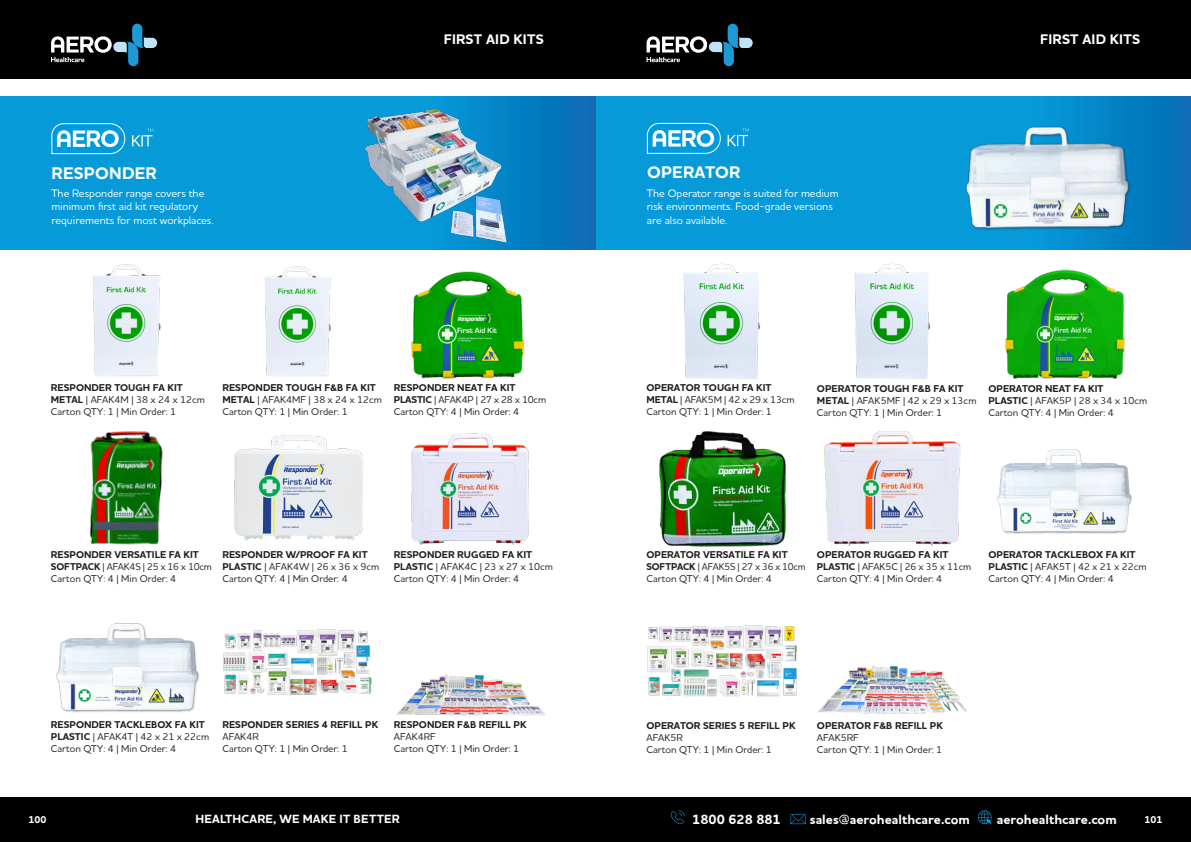
<style>
.page{position:relative;width:1191px;height:842px;background:#fff}
.page>*{position:absolute;margin:0;border:0;box-sizing:border-box;transform-origin:0 0}
.t1{font:700 17px "Houska Pro Aero";letter-spacing:.015em;color:#fff}
.t2{font:700 14px "Houska Pro Aero";letter-spacing:.015em;color:#fff}
.t3{font:700 13.6px "Houska Pro Aero";color:#fff}
.t4{font:700 12px "Houska Pro Aero";letter-spacing:.015em;color:#fff}
.t5{font:500 11px/13.2px "Houska Pro Aero";color:#fff}
.t6{font:500 10px "Houska Pro Aero";color:#231f20}
.t7{font:700 10px "Houska Pro Aero";color:#231f20}
.t8{font:500 10px "Houska Pro Aero";letter-spacing:-.02em;color:#231f20}
.t9{font:700 10px "Houska Pro Aero";color:#fff}
.s1{font-weight:700}
</style>
<div class="page">
<div style="left:0;top:797px;width:611px;height:45px;background:#000"></div>
<div style="left:0;top:0;width:608px;height:79px;background:#000"></div>
<div style="left:587px;top:797px;width:604px;height:45px;background:#000"></div>
<div style="left:583px;top:0;width:608px;height:79px;background:#000"></div>
<svg style="left:670px;top:810px;width:14px;height:14px"></svg>
<svg style="left:790px;top:814px;width:16px;height:10px"></svg>
<svg style="left:978px;top:810px;width:13px;height:14px"></svg>
<svg style="left:646px;top:24px;width:106px;height:42px"></svg>
<svg style="left:51px;top:24px;width:106px;height:42px"></svg>
<img style="left:683px;top:264px;width:77px;height:115px">
<img style="left:854px;top:264px;width:77px;height:115px">
<img style="left:1005px;top:269px;width:120px;height:110px">
<img style="left:659px;top:431px;width:127px;height:116px">
<img style="left:824px;top:431px;width:137px;height:116px">
<img style="left:997px;top:449px;width:135px;height:85px">
<img style="left:647px;top:625px;width:150px;height:72px">
<img style="left:818px;top:665px;width:149px;height:49px">
<svg style="left:596px;top:96px;width:595px;height:153px;background:#0696d6"></svg>
<img style="left:957px;top:96px;width:203px;height:153px">
<svg style="left:646px;top:123px;width:75px;height:31px"></svg>
<svg style="left:727px;top:128px;width:21px;height:18px"></svg>
<img style="left:93px;top:264px;width:68px;height:112px">
<img style="left:265px;top:266px;width:66px;height:110px">
<img style="left:411px;top:271px;width:114px;height:108px">
<img style="left:90px;top:431px;width:73px;height:114px">
<img style="left:234px;top:435px;width:129px;height:106px">
<img style="left:411px;top:433px;width:118px;height:113px">
<img style="left:56px;top:623px;width:144px;height:90px">
<img style="left:223px;top:629px;width:149px;height:67px">
<img style="left:396px;top:674px;width:150px;height:42px">
<svg style="left:0;top:96px;width:595px;height:153px;background:#0694d4"></svg>
<img style="left:361px;top:96px;width:185px;height:153px">
<svg style="left:51px;top:123px;width:75px;height:31px"></svg>
<svg style="left:132px;top:129px;width:21px;height:17px"></svg>
<p class="t1" style="left:52px;top:162px;width:107px">RESPONDER</p>
<p class="t5" style="left:51px;top:186px;width:164px">The Responder range covers the minimum first aid kit regulatory requirements for most workplaces.</p>
<h2 class="t2" style="left:444px;top:30px;width:17px">First</h2>
<h2 class="t2" style="left:486px;top:30px;width:43px">Aid Kits</h2>
<h2 class="t2" style="left:1040px;top:30px;width:17px">First</h2>
<h2 class="t2" style="left:1082px;top:30px;width:43px">Aid Kits</h2>
<p class="t1" style="left:647px;top:162px;width:95px">OPERATOR</p>
<p class="t5" style="left:647px;top:187px;width:193px">The Operator range is suited for medium risk environments. Food-grade versions are also available.</p>
<p class="t7" style="left:51px;top:381px;width:133px">RESPONDER TOUGH FA KIT</p>
<p class="t6" style="left:51px;top:393px;width:155px"><span class="s1">METAL</span> | AFAK4M | 38 x 24 x 12cm</p>
<p class="t6" style="left:51px;top:405px;width:127px">Carton QTY: 1 | Min Order: 1</p>
<p class="t7" style="left:222px;top:381px;width:155px">RESPONDER TOUGH F&amp;B FA KIT</p>
<p class="t6" style="left:222px;top:393px;width:161px"><span class="s1">METAL</span> | AFAK4MF | 38 x 24 x 12cm</p>
<p class="t6" style="left:222px;top:405px;width:127px">Carton QTY: 1 | Min Order: 1</p>
<p class="t7" style="left:394px;top:381px;width:123px">RESPONDER NEAT FA KIT</p>
<p class="t8" style="left:394px;top:393px;width:154px"><span class="s1">PLASTIC</span> | AFAK4P | 27 x 28 x 10cm</p>
<p class="t6" style="left:394px;top:405px;width:127px">Carton QTY: 4 | Min Order: 4</p>
<p class="t7" style="left:646px;top:382px;width:127px">OPERATOR TOUGH FA KIT</p>
<p class="t8" style="left:646px;top:394px;width:149px"><span class="s1">METAL</span> | AFAK5M | 42 x 29 x 13cm</p>
<p class="t6" style="left:646px;top:406px;width:127px">Carton QTY: 1 | Min Order: 1</p>
<p class="t7" style="left:817px;top:382px;width:148px">OPERATOR TOUGH F&amp;B FA KIT</p>
<p class="t6" style="left:817px;top:394px;width:161px"><span class="s1">METAL</span> | AFAK5MF | 42 x 29 x 13cm</p>
<p class="t6" style="left:817px;top:406px;width:127px">Carton QTY: 1 | Min Order: 1</p>
<p class="t7" style="left:988px;top:382px;width:116px">OPERATOR NEAT FA KIT</p>
<p class="t6" style="left:988px;top:394px;width:160px"><span class="s1">PLASTIC</span> | AFAK5P | 28 x 34 x 10cm</p>
<p class="t6" style="left:988px;top:406px;width:127px">Carton QTY: 4 | Min Order: 4</p>
<p class="t7" style="left:51px;top:548px;width:149px">RESPONDER VERSATILE FA KIT</p>
<p class="t8" style="left:51px;top:560px;width:162px"><span class="s1">SOFTPACK</span> | AFAK4S | 25 x 16 x 10cm</p>
<p class="t6" style="left:51px;top:572px;width:127px">Carton QTY: 4 | Min Order: 4</p>
<p class="t7" style="left:222px;top:548px;width:147px">RESPONDER W/PROOF FA KIT</p>
<p class="t6" style="left:222px;top:560px;width:158px"><span class="s1">PLASTIC</span> | AFAK4W | 26 x 36 x 9cm</p>
<p class="t6" style="left:222px;top:572px;width:127px">Carton QTY: 4 | Min Order: 4</p>
<p class="t7" style="left:394px;top:548px;width:140px">RESPONDER RUGGED FA KIT</p>
<p class="t6" style="left:394px;top:560px;width:161px"><span class="s1">PLASTIC</span> | AFAK4C | 23 x 27 x 10cm</p>
<p class="t6" style="left:394px;top:572px;width:127px">Carton QTY: 4 | Min Order: 4</p>
<p class="t7" style="left:646px;top:548px;width:143px">OPERATOR VERSATILE FA KIT</p>
<p class="t8" style="left:646px;top:561px;width:161px"><span class="s1">SOFTPACK</span> | AFAK5S | 27 x 36 x 10cm</p>
<p class="t6" style="left:646px;top:573px;width:127px">Carton QTY: 4 | Min Order: 4</p>
<p class="t7" style="left:817px;top:549px;width:133px">OPERATOR RUGGED FA KIT</p>
<p class="t6" style="left:817px;top:561px;width:156px"><span class="s1">PLASTIC</span> | AFAK5C | 26 x 35 x 11cm</p>
<p class="t6" style="left:817px;top:573px;width:127px">Carton QTY: 4 | Min Order: 4</p>
<p class="t7" style="left:988px;top:549px;width:149px">OPERATOR TACKLEBOX FA KIT</p>
<p class="t6" style="left:988px;top:561px;width:159px"><span class="s1">PLASTIC</span> | AFAK5T | 42 x 21 x 22cm</p>
<p class="t6" style="left:988px;top:573px;width:127px">Carton QTY: 4 | Min Order: 4</p>
<p class="t7" style="left:51px;top:718px;width:155px">RESPONDER TACKLEBOX FA KIT</p>
<p class="t6" style="left:51px;top:731px;width:160px"><span class="s1">PLASTIC</span> | AFAK4T | 42 x 21 x 22cm</p>
<p class="t6" style="left:51px;top:743px;width:127px">Carton QTY: 4 | Min Order: 4</p>
<p class="t7" style="left:222px;top:718px;width:157px">RESPONDER SERIES 4 REFILL PK</p>
<p class="t6" style="left:222px;top:731px;width:38px">AFAK4R</p>
<p class="t6" style="left:222px;top:743px;width:127px">Carton QTY: 1 | Min Order: 1</p>
<p class="t7" style="left:394px;top:718px;width:134px">RESPONDER F&amp;B REFILL PK</p>
<p class="t6" style="left:394px;top:731px;width:43px">AFAK4RF</p>
<p class="t6" style="left:394px;top:743px;width:127px">Carton QTY: 1 | Min Order: 1</p>
<p class="t7" style="left:646px;top:719px;width:151px">OPERATOR SERIES 5 REFILL PK</p>
<p class="t6" style="left:646px;top:731px;width:38px">AFAK5R</p>
<p class="t6" style="left:646px;top:743px;width:127px">Carton QTY: 1 | Min Order: 1</p>
<p class="t7" style="left:817px;top:719px;width:127px">OPERATOR F&amp;B REFILL PK</p>
<p class="t6" style="left:817px;top:731px;width:43px">AFAK5RF</p>
<p class="t6" style="left:817px;top:743px;width:127px">Carton QTY: 1 | Min Order: 1</p>
<p class="t9" style="left:28px;top:813px;width:19px">100</p>
<h3 class="t3" style="left:692px;top:811px;width:90px">1800 628 881</h3>
<h3 class="t3" style="left:810px;top:811px;width:161px">sales@aerohealthcare.com</h3>
<h3 class="t3" style="left:996px;top:811px;width:121px">aerohealthcare.com</h3>
<p class="t9" style="left:1144px;top:813px;width:19px">101</p>
<p class="t4" style="left:196px;top:811px;width:206px">HEALTHCARE, WE MAKE IT BETTER</p>
</div>
